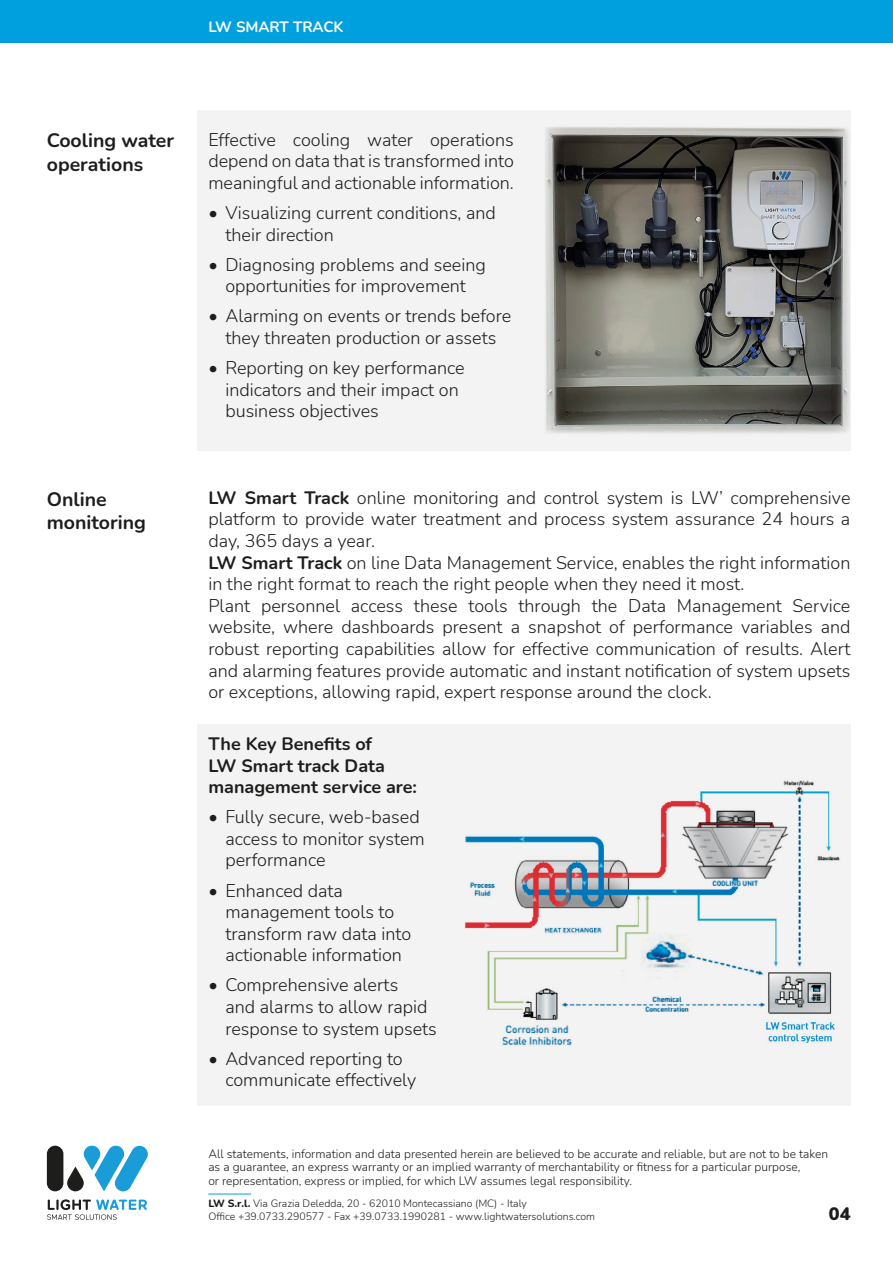
<style>
.page{position:relative;width:893px;height:1263px;background:#fff}
.page>*{position:absolute;margin:0;border:0;box-sizing:border-box;transform-origin:0 0}
.t1{font:700 19.5px/23.4px "Nunito";color:#1d1d1b}
.t2{font:300 18px/21.6px "Nunito";color:#1d1d1b}
.t3{font:700 18px/21.6px "Nunito";color:#1d1d1b}
.t4{font:900 18px "Nunito";color:#1d1d1b}
.t5{font:700 15px "Nunito";color:#fff}
.t6{font:300 12px/13.5px "Nunito";color:#1d1d1b}
.t7{font:300 10.5px/13.5px "Nunito";color:#1d1d1b}
.s1{font-weight:700}
.s2{font-weight:800}
</style>
<div class="page">
<div style="left:197px;top:724px;width:653px;height:382px;background:#f3f3f3"></div>
<div style="left:197px;top:111px;width:653px;height:340px;background:#f3f3f3"></div>
<hr style="left:208px;top:1194px;width:43px;height:1px;background:#00a0df">
<img style="left:465px;top:760px;width:386px;height:305px">
<div style="left:47px;top:1146px;width:16px;height:45px;background:#1d1d1b;border-radius:8px"></div>
<svg style="left:67px;top:1146px;width:81px;height:45px"></svg>
<svg style="left:47px;top:1199px;width:100px;height:21px"></svg>
<div style="left:0;top:0;width:893px;height:43px;background:#00a0df"></div>
<img style="left:545px;top:127px;width:305px;height:307px">
<p class="t5" style="left:208px;top:16px;width:137px">LW SMART TRACK</p>
<p class="t1" style="left:47px;top:128px;width:129px">Cooling water operations</p>
<p class="t1" style="left:47px;top:486px;width:101px">Online monitoring</p>
<p class="t2" style="left:208px;top:128px;width:307px;text-align:justify">Effective cooling water operations depend on data that is transformed into meaningful and actionable information.</p>
<p class="t2" style="left:225px;top:201px;width:272px;text-indent:-17px">• Visualizing current conditions, and their direction</p>
<p class="t2" style="left:208px;top:253px;width:279px;text-align:center">• Diagnosing problems and seeing opportunities for improvement</p>
<p class="t2" style="left:208px;top:305px;width:304px;text-align:center">• Alarming on events or trends before they threaten production or assets</p>
<p class="t2" style="left:225px;top:356px;width:241px;text-indent:-17px">• Reporting on key performance indicators and their impact on business objectives</p>
<p class="t2" style="left:208px;top:486px;width:644px"><span class="s1">LW Smart Track</span> online monitoring and control system is LW’ comprehensive platform to provide water treatment and process system assurance 24 hours a day, 365 days a year.<br><span class="s1">LW Smart Track</span> on line Data Management Service, enables the right information in the right format to reach the right people when they need it most.<br>Plant personnel access these tools through the Data Management Service website, where dashboards present a snapshot of performance variables and robust reporting capabilities allow for effective communication of results. Alert and alarming features provide automatic and instant notification of system upsets or exceptions, allowing rapid, expert response around the clock.</p>
<p class="t3" style="left:208px;top:732px;width:210px">The Key Benefits of<br>LW Smart track Data management service are:</p>
<p class="t2" style="left:225px;top:805px;width:201px;text-indent:-17px">• Fully secure, web-based access to monitor system performance</p>
<p class="t2" style="left:225px;top:879px;width:187px;text-indent:-17px">• Enhanced data management tools to transform raw data into actionable information</p>
<p class="t2" style="left:225px;top:974px;width:213px;text-indent:-17px">• Comprehensive alerts<br>and alarms to allow rapid response to system upsets</p>
<p class="t2" style="left:225px;top:1047px;width:192px;text-indent:-17px">• Advanced reporting to communicate effectively</p>
<p class="t6" style="left:208px;top:1146px;width:621px">All statements, information and data presented herein are believed to be accurate and reliable, but are not to be taken as a guarantee, an express warranty or an implied warranty of merchantability or fitness for a particular purpose,<br>or representation, express or implied, for which LW assumes legal responsibility.</p>
<p class="t7" style="left:208px;top:1196px;width:388px"><span class="s2">LW S.r.l.</span> Via Grazia Deledda, 20 - 62010 Montecassiano (MC) - Italy<br>Office +39.0733.290577 - Fax +39.0733.1990281 - www.lightwatersolutions.com</p>
<p class="t4" style="left:829px;top:1201px;width:23px">04</p>
</div>
